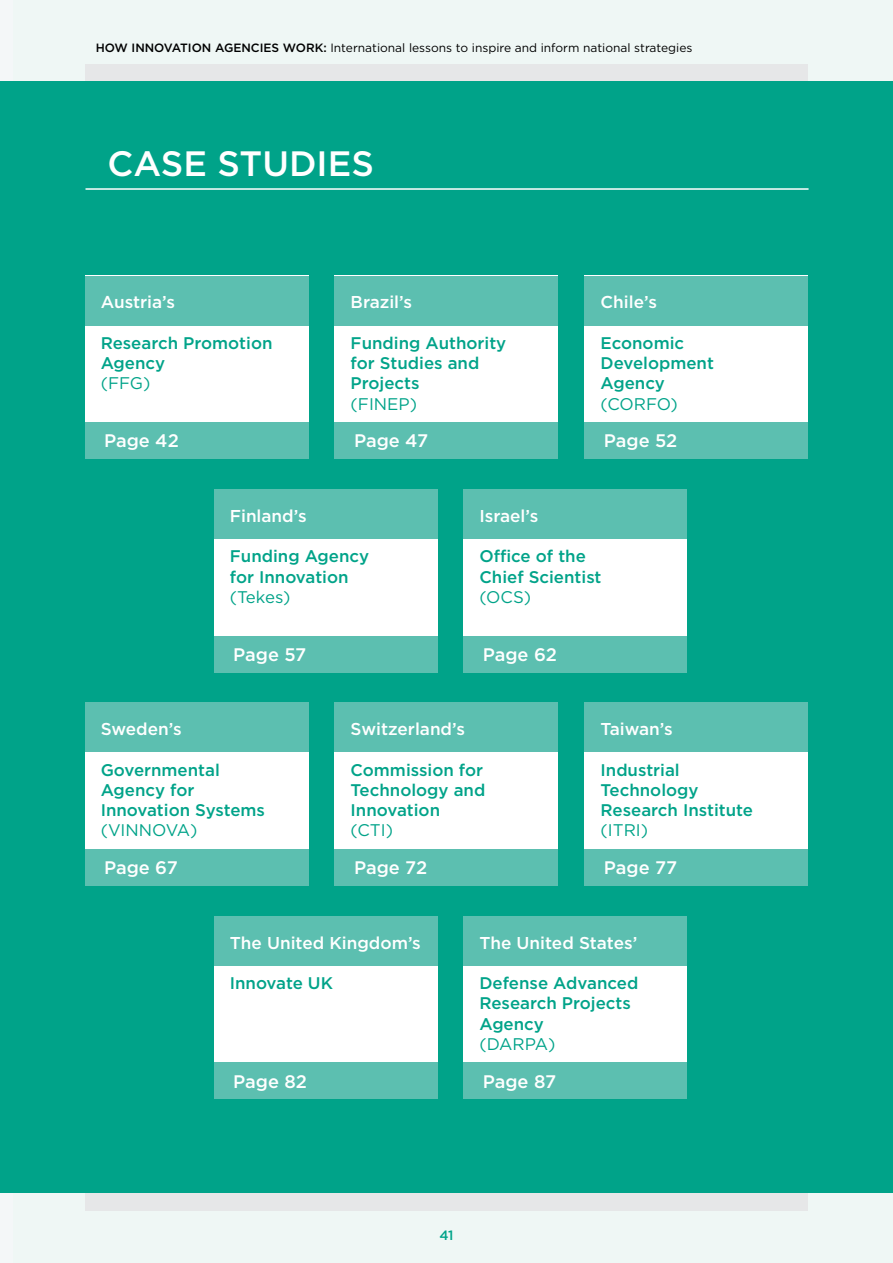
<style>
.page{position:relative;width:893px;height:1263px;background:#fff}
.page>*{position:absolute;margin:0;border:0;box-sizing:border-box;transform-origin:0 0}
.t1{font:500 35.25px "Gotham HTF";color:#fff}
.t2{font:500 18.15px "Gotham HTF";color:#fff}
.t3{font:500 17.1px "Gotham HTF";color:#fff}
.t4{font:500 16.8px/20.2px "Gotham HTF";color:#00a389}
.t5{font:16.8px "Gotham HTF";color:#00a389}
.t6{font:500 13.5px "Gotham HTF";color:#00a389}
.t7{font:12px "Gotham HTF";color:#000}
.s1{font-weight:500}
</style>
<div class="page">
<div style="left:0;top:0;width:893px;height:81px;background:#eff7f5"></div>
<div style="left:85px;top:64px;width:723px;height:17px;background:#e6e7e8"></div>
<div style="left:0;top:1193px;width:893px;height:70px;background:#eff7f5"></div>
<div style="left:85px;top:1193px;width:723px;height:17px;background:#e6e7e8"></div>
<div style="left:0;top:0;width:13px;height:81px;background:#f4f7f8"></div>
<div style="left:0;top:1193px;width:13px;height:70px;background:#f4f7f8"></div>
<div style="left:0;top:81px;width:893px;height:1112px;background:#00a389"></div>
<div style="left:214px;top:916px;width:223px;height:146px;background:#fff"></div>
<div style="left:214px;top:916px;width:223px;height:50px;background:#5cbfb0"></div>
<div style="left:214px;top:1062px;width:223px;height:37px;background:#5cbfb0"></div>
<div style="left:85px;top:702px;width:223px;height:147px;background:#fff"></div>
<div style="left:85px;top:702px;width:223px;height:50px;background:#5cbfb0"></div>
<div style="left:85px;top:849px;width:223px;height:36px;background:#5cbfb0"></div>
<div style="left:335px;top:702px;width:223px;height:147px;background:#fff"></div>
<div style="left:335px;top:702px;width:223px;height:50px;background:#5cbfb0"></div>
<div style="left:335px;top:849px;width:223px;height:36px;background:#5cbfb0"></div>
<div style="left:585px;top:702px;width:223px;height:147px;background:#fff"></div>
<div style="left:585px;top:702px;width:223px;height:50px;background:#5cbfb0"></div>
<div style="left:585px;top:849px;width:223px;height:36px;background:#5cbfb0"></div>
<div style="left:464px;top:916px;width:223px;height:146px;background:#fff"></div>
<div style="left:464px;top:916px;width:223px;height:50px;background:#5cbfb0"></div>
<div style="left:464px;top:1062px;width:223px;height:37px;background:#5cbfb0"></div>
<div style="left:214px;top:489px;width:223px;height:147px;background:#fff"></div>
<div style="left:214px;top:489px;width:223px;height:50px;background:#5cbfb0"></div>
<div style="left:214px;top:636px;width:223px;height:36px;background:#5cbfb0"></div>
<div style="left:85px;top:276px;width:223px;height:146px;background:#fff"></div>
<div style="left:85px;top:276px;width:223px;height:49px;background:#5cbfb0"></div>
<div style="left:85px;top:422px;width:223px;height:37px;background:#5cbfb0"></div>
<div style="left:335px;top:276px;width:223px;height:146px;background:#fff"></div>
<div style="left:335px;top:276px;width:223px;height:49px;background:#5cbfb0"></div>
<div style="left:335px;top:422px;width:223px;height:37px;background:#5cbfb0"></div>
<div style="left:585px;top:276px;width:223px;height:146px;background:#fff"></div>
<div style="left:585px;top:276px;width:223px;height:49px;background:#5cbfb0"></div>
<div style="left:585px;top:422px;width:223px;height:37px;background:#5cbfb0"></div>
<div style="left:464px;top:489px;width:223px;height:147px;background:#fff"></div>
<div style="left:464px;top:489px;width:223px;height:50px;background:#5cbfb0"></div>
<div style="left:464px;top:636px;width:223px;height:36px;background:#5cbfb0"></div>
<hr style="left:86px;top:188px;width:722px;height:2px;background:#fff">
<p class="t7" style="left:96px;top:42px;width:598px"><span class="s1">HOW INNOVATION AGENCIES WORK:</span> International lessons to inspire and inform national strategies</p>
<h1 class="t1" style="left:107px;top:143px;width:268px">CASE STUDIES</h1>
<p class="t3" style="left:101px;top:292px;width:76px">Austria’s</p>
<p class="t4" style="left:101px;top:332px;width:173px">Research Promotion<br>Agency</p>
<p class="t5" style="left:101px;top:374px;width:51px">(FFG)</p>
<p class="t2" style="left:104px;top:430px;width:76px">Page 42</p>
<p class="t3" style="left:351px;top:292px;width:63px">Brazil’s</p>
<p class="t4" style="left:351px;top:332px;width:157px">Funding Authority for Studies and<br>Projects</p>
<p class="t5" style="left:351px;top:394px;width:68px">(FINEP)</p>
<p class="t2" style="left:354px;top:430px;width:76px">Page 47</p>
<p class="t2" style="left:361px;top:430px;width:74px">Page vv</p>
<p class="t3" style="left:601px;top:292px;width:58px">Chile’s</p>
<p class="t4" style="left:601px;top:332px;width:115px">Economic<br>Development<br>Agency</p>
<p class="t5" style="left:601px;top:394px;width:79px">(CORFO)</p>
<p class="t2" style="left:604px;top:430px;width:75px">Page 52</p>
<p class="t3" style="left:230px;top:506px;width:78px">Finland’s</p>
<p class="t4" style="left:230px;top:546px;width:141px">Funding Agency for Innovation</p>
<p class="t5" style="left:230px;top:587px;width:62px">(Tekes)</p>
<p class="t2" style="left:233px;top:644px;width:74px">Page 57</p>
<p class="t3" style="left:479px;top:506px;width:60px">Israel’s</p>
<p class="t4" style="left:479px;top:546px;width:124px">Office of the<br>Chief Scientist</p>
<p class="t5" style="left:479px;top:587px;width:53px">(OCS)</p>
<p class="t2" style="left:483px;top:644px;width:76px">Page 62</p>
<p class="t3" style="left:101px;top:719px;width:82px">Sweden’s</p>
<p class="t4" style="left:101px;top:759px;width:166px">Governmental<br>Agency for<br>Innovation Systems</p>
<p class="t5" style="left:101px;top:821px;width:98px">(VINNOVA)</p>
<p class="t2" style="left:104px;top:857px;width:75px">Page 67</p>
<p class="t3" style="left:351px;top:719px;width:116px">Switzerland’s</p>
<p class="t4" style="left:351px;top:759px;width:136px">Commission for<br>Technology and<br>Innovation</p>
<p class="t5" style="left:351px;top:821px;width:44px">(CTI)</p>
<p class="t2" style="left:354px;top:857px;width:75px">Page 72</p>
<p class="t2" style="left:361px;top:857px;width:74px">Page vv</p>
<p class="t3" style="left:601px;top:719px;width:74px">Taiwan’s</p>
<p class="t4" style="left:601px;top:759px;width:154px">Industrial<br>Technology<br>Research Institute</p>
<p class="t5" style="left:601px;top:821px;width:49px">(ITRI)</p>
<p class="t2" style="left:604px;top:857px;width:75px">Page 77</p>
<p class="t3" style="left:230px;top:933px;width:193px">The United Kingdom’s</p>
<p class="t4" style="left:230px;top:973px;width:105px">Innovate UK</p>
<p class="t2" style="left:233px;top:1071px;width:75px">Page 82</p>
<p class="t3" style="left:479px;top:933px;width:159px">The United States’</p>
<p class="t4" style="left:479px;top:973px;width:160px">Defense Advanced<br>Research Projects<br>Agency</p>
<p class="t5" style="left:479px;top:1034px;width:77px">(DARPA)</p>
<p class="t2" style="left:483px;top:1071px;width:75px">Page 87</p>
<p class="t6" style="left:439px;top:1228px;width:16px">41</p>
</div>
